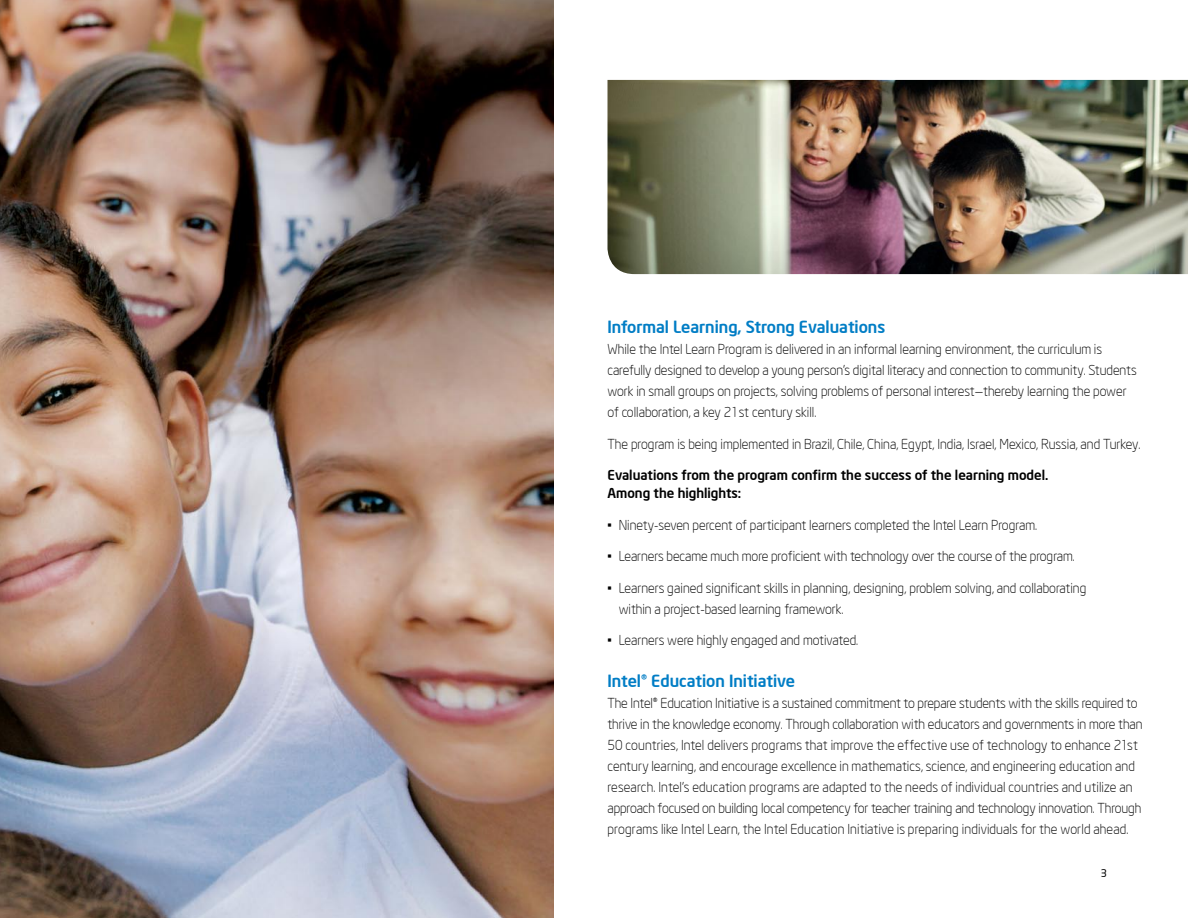
<style>
.page{position:relative;width:1188px;height:918px;background:#fff}
.page>*{position:absolute;margin:0;border:0;box-sizing:border-box;transform-origin:0 0}
.t1{font:500 16.5px "Neo Sans Intel";color:#007dc5}
.t2{font:300 13.5px/21px "Neo Sans Intel";color:#000}
.t3{font:500 13.5px/18px "Neo Sans Intel";color:#000}
.t4{font:10.5px "Neo Sans Intel";color:#000}
</style>
<div class="page">
<img style="left:0;top:0;width:554px;height:918px">
<img style="left:608px;top:80px;width:580px;height:194px">
<p class="t1" style="left:608px;top:317px;width:279px">Informal Learning, Strong Evaluations</p>
<p class="t2" style="left:608px;top:339px;width:531px">While the Intel Learn Program is delivered in an informal learning environment, the curriculum is carefully designed to develop a young person’s digital literacy and connection to community. Students work in small groups on projects, solving problems of personal interest—thereby learning the power of collaboration, a key 21st century skill.</p>
<p class="t2" style="left:608px;top:433px;width:534px">The program is being implemented in Brazil, Chile, China, Egypt, India, Israel, Mexico, Russia, and Turkey.</p>
<p class="t3" style="left:608px;top:466px;width:442px">Evaluations from the program confirm the success of the learning model.<br>Among the highlights:</p>
<p class="t2" style="left:608px;top:514px;width:431px">• Ninety-seven percent of participant learners completed the Intel Learn Program.</p>
<p class="t2" style="left:608px;top:546px;width:469px">• Learners became much more proficient with technology over the course of the program.</p>
<p class="t2" style="left:619px;top:577px;width:469px;text-indent:-11px">• Learners gained significant skills in planning, designing, problem solving, and collaborating within a project-based learning framework.</p>
<p class="t2" style="left:608px;top:629px;width:252px">• Learners were highly engaged and motivated.</p>
<p class="t1" style="left:608px;top:670px;width:189px">Intel® Education Initiative</p>
<p class="t2" style="left:608px;top:692px;width:537px">The Intel® Education Initiative is a sustained commitment to prepare students with the skills required to thrive in the knowledge economy. Through collaboration with educators and governments in more than 50 countries, Intel delivers programs that improve the effective use of technology to enhance 21st century learning, and encourage excellence in mathematics, science, and engineering education and research. Intel’s education programs are adapted to the needs of individual countries and utilize an approach focused on building local competency for teacher training and technology innovation. Through programs like Intel Learn, the Intel Education Initiative is preparing individuals for the world ahead.</p>
<p class="t4" style="left:1101px;top:867px;width:8px">3</p>
</div>
